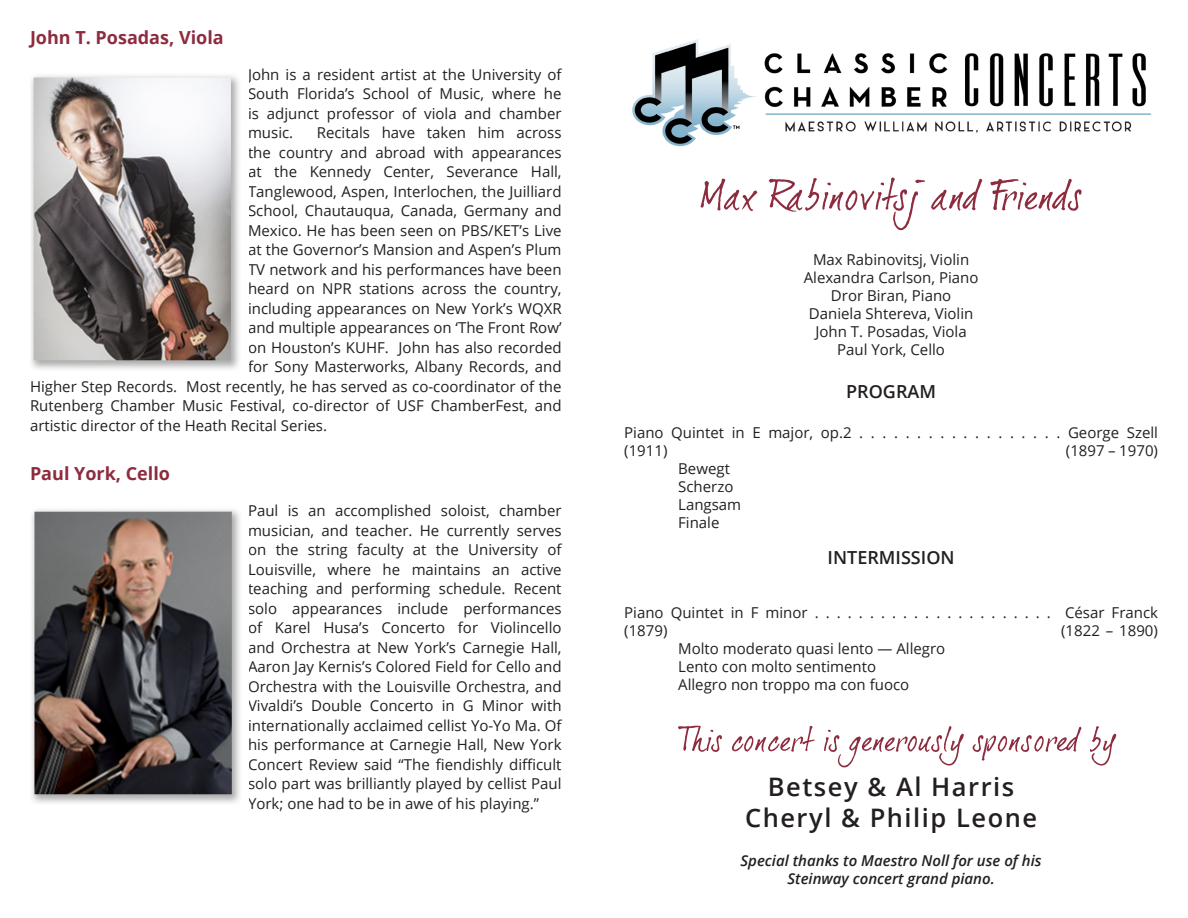
<style>
.page{position:relative;width:1188px;height:918px;background:#fff}
.page>*{position:absolute;margin:0;border:0;box-sizing:border-box;transform-origin:0 0}
.t1{font:600 25.5px "Open Sans";letter-spacing:.06em;color:#231f20}
.t2{font:700 18px "Open Sans";color:#8d2c3e}
.t3{font:600 18px "Open Sans";color:#231f20}
.t4{font:15px/19.5px "Open Sans";color:#231f20;text-align:justify}
.t5{font:italic 600 15px/18px "Open Sans";color:#231f20;text-align:center}
</style>
<div class="page">
<img style="left:632px;top:39px;width:520px;height:108px">
<img style="left:31px;top:75px;width:208px;height:294px">
<img style="left:31px;top:509px;width:209px;height:294px">
<svg style="left:700px;top:178px;width:382px;height:52px"></svg>
<svg style="left:678px;top:726px;width:438px;height:41px"></svg>
<p class="t2" style="left:30px;top:25px;width:195px">John T. Posadas, Viola</p>
<p class="t4" style="left:248px;top:64px;width:315px">John is a resident artist at the University of South Florida’s School of Music, where he is adjunct professor of viola and chamber music.</p>
<p class="t4" style="left:317px;top:123px;width:246px">Recitals have taken him across</p>
<p class="t4" style="left:248px;top:142px;width:315px">the country and abroad with appearances</p>
<p class="t4" style="left:248px;top:162px;width:315px">at the Kennedy Center, Severance Hall,</p>
<p class="t4" style="left:248px;top:181px;width:315px">Tanglewood, Aspen, Interlochen, the Juilliard</p>
<p class="t4" style="left:248px;top:201px;width:315px">School, Chautauqua, Canada, Germany and</p>
<p class="t4" style="left:248px;top:220px;width:315px">Mexico. He has been seen on PBS/KET’s Live</p>
<p class="t4" style="left:248px;top:240px;width:315px">at the Governor’s Mansion and Aspen’s Plum</p>
<p class="t4" style="left:248px;top:259px;width:315px">TV network and his performances have been</p>
<p class="t4" style="left:248px;top:279px;width:315px">heard on NPR stations across the country,</p>
<p class="t4" style="left:248px;top:298px;width:315px">including appearances on New York’s WQXR</p>
<p class="t4" style="left:248px;top:318px;width:315px">and multiple appearances on ‘The Front Row’</p>
<p class="t4" style="left:248px;top:337px;width:315px">on Houston’s KUHF. John has also recorded</p>
<p class="t4" style="left:248px;top:357px;width:315px">for Sony Masterworks, Albany Records, and</p>
<p class="t4" style="left:30px;top:376px;width:533px">Higher Step Records. Most recently, he has served as co-coordinator of the</p>
<p class="t4" style="left:30px;top:396px;width:533px">Rutenberg Chamber Music Festival, co-director of USF ChamberFest, and</p>
<p class="t4" style="left:30px;top:415px;width:299px">artistic director of the Heath Recital Series.</p>
<p class="t2" style="left:30px;top:461px;width:142px">Paul York, Cello</p>
<p class="t4" style="left:248px;top:501px;width:315px">Paul is an accomplished soloist, chamber musician, and teacher. He currently serves on the string faculty at the University of Louisville, where he maintains an active teaching and performing schedule. Recent solo appearances include performances of Karel Husa’s Concerto for Violincello and Orchestra at New York’s Carnegie Hall, Aaron Jay Kernis’s Colored Field for Cello and Orchestra with the Louisville Orchestra, and Vivaldi’s Double Concerto in G Minor with internationally acclaimed cellist Yo-Yo Ma. Of his performance at Carnegie Hall, New York Concert Review said “The fiendishly difficult solo part was brilliantly played by cellist Paul York; one had to be in awe of his playing.”</p>
<p class="t4" style="left:813px;top:250px;width:158px">Max Rabinovitsj, Violin</p>
<p class="t4" style="left:804px;top:268px;width:176px">Alexandra Carlson, Piano</p>
<p class="t4" style="left:831px;top:286px;width:122px">Dror Biran, Piano</p>
<p class="t4" style="left:809px;top:304px;width:166px">Daniela Shtereva, Violin</p>
<p class="t4" style="left:815px;top:322px;width:153px">John T. Posadas, Viola</p>
<p class="t4" style="left:837px;top:340px;width:109px">Paul York, Cello</p>
<p class="t3" style="left:846px;top:380px;width:91px">PROGRAM</p>
<p class="t4" style="left:624px;top:422px;width:535px">Piano Quintet in E major, op.2 . . . . . . . . . . . . . . . . . . George Szell</p>
<p class="t4" style="left:624px;top:440px;width:45px">(1911)</p>
<p class="t4" style="left:1066px;top:440px;width:94px">(1897 – 1970)</p>
<p class="t4" style="left:678px;top:458px;width:53px">Bewegt</p>
<p class="t4" style="left:678px;top:476px;width:57px">Scherzo</p>
<p class="t4" style="left:678px;top:494px;width:64px">Langsam</p>
<p class="t4" style="left:678px;top:512px;width:43px">Finale</p>
<p class="t3" style="left:828px;top:545px;width:128px">INTERMISSION</p>
<p class="t4" style="left:624px;top:602px;width:535px">Piano Quintet in F minor . . . . . . . . . . . . . . . . . . . . . . César Franck</p>
<p class="t4" style="left:624px;top:620px;width:45px">(1879)</p>
<p class="t4" style="left:1061px;top:620px;width:98px">(1822 – 1890)</p>
<p class="t4" style="left:678px;top:638px;width:269px">Molto moderato quasi lento — Allegro</p>
<p class="t4" style="left:678px;top:656px;width:199px">Lento con molto sentimento</p>
<p class="t4" style="left:678px;top:674px;width:233px">Allegro non troppo ma con fuoco</p>
<p class="t1" style="left:768px;top:770px;width:248px">Betsey &amp; Al Harris</p>
<p class="t1" style="left:745px;top:800px;width:294px">Cheryl &amp; Philip Leone</p>
<p class="t5" style="left:741px;top:852px;width:303px">Special thanks to Maestro Noll for use of his<br>Steinway concert grand piano.</p>
</div>
